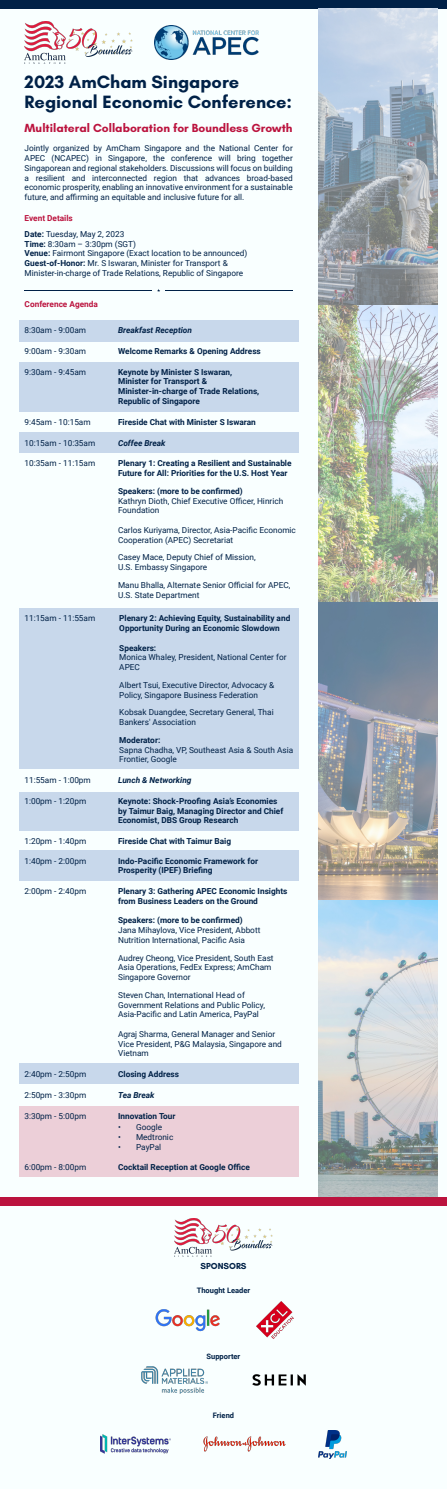
<style>
.page{position:relative;width:447px;height:1489px;background:#fff}
.page>*{position:absolute;margin:0;border:0;box-sizing:border-box;transform-origin:0 0}
.t1{font:700 18.15px/20.3px "Glacial Indifference";color:#002147}
.t2{font:700 12px "Glacial Indifference";color:#bb133e}
.t3{font:700 8.93px "Glacial Indifference";color:#002147}
.t4{font:8.25px/9.8px "Roboto";color:#002147}
.t5{font:700 8.25px/9.8px "Roboto";color:#002147}
.t6{font:italic 700 8.25px "Roboto";color:#002147}
.t7{font:700 8.25px "Roboto";color:#bb133e}
.t8{font:700 7.5px "Roboto";color:#002147}
.s1{font-weight:700;color:#bb133e}
.s2{font-weight:700}
</style>
<div class="page">
<div style="left:0;top:9px;width:446px;height:1479px;background:#f9ffff"></div>
<img style="left:175px;top:1218px;width:97px;height:38px">
<img style="left:318px;top:1430px;width:28px;height:27px">
<img style="left:256px;top:1301px;width:37px;height:36px">
<img style="left:252px;top:1374px;width:53px;height:11px">
<img style="left:141px;top:1366px;width:66px;height:26px">
<img style="left:203px;top:1436px;width:82px;height:15px">
<img style="left:101px;top:1434px;width:69px;height:18px">
<img style="left:155px;top:1309px;width:65px;height:23px">
<div style="left:0;top:0;width:446px;height:9px;background:#002147"></div>
<div style="left:19px;top:320px;width:280px;height:21px;background:#c8d8eb"></div>
<div style="left:19px;top:432px;width:280px;height:21px;background:#c8d8eb"></div>
<div style="left:19px;top:608px;width:280px;height:161px;background:#c8d8eb"></div>
<div style="left:19px;top:362px;width:280px;height:49px;background:#c8d8eb"></div>
<div style="left:19px;top:791px;width:280px;height:39px;background:#c8d8eb"></div>
<div style="left:19px;top:850px;width:280px;height:30px;background:#c8d8eb"></div>
<div style="left:19px;top:1063px;width:280px;height:21px;background:#c8d8eb"></div>
<img style="left:25px;top:21px;width:107px;height:43px">
<div style="left:19px;top:1105px;width:280px;height:50px;background:#eccfd8"></div>
<div style="left:19px;top:1155px;width:280px;height:21px;background:#eccfd8"></div>
<div style="left:0;top:1196px;width:446px;height:9px;background:#bb133e"></div>
<img style="left:318px;top:9px;width:119px;height:1187px">
<img style="left:154px;top:25px;width:104px;height:35px">
<hr style="left:25px;top:290px;width:127px;height:1px;background:#002147">
<hr style="left:165px;top:290px;width:127px;height:1px;background:#002147">
<h1 class="t1" style="left:25px;top:73px;width:269px">2023 AmCham Singapore<br>Regional Economic Conference:</h1>
<h2 class="t2" style="left:25px;top:123px;width:269px">Multilateral Collaboration for Boundless Growth</h2>
<p class="t4" style="left:25px;top:144px;width:269px;text-align:justify">Jointly organized by AmCham Singapore and the National Center for APEC (NCAPEC) in Singapore, the conference will bring together Singaporean and regional stakeholders. Discussions will focus on building a resilient and interconnected region that advances broad-based economic prosperity, enabling an innovative environment for a sustainable future, and affirming an equitable and inclusive future for all.</p>
<p class="t4" style="left:25px;top:211px;width:101px;line-height:15.8px"><span class="s1">Event Details<br></span><span class="s2">Date:</span> Tuesday, May 2, 2023</p>
<p class="t4" style="left:25px;top:240px;width:224px"><span class="s2">Time:</span> 8:30am – 3:30pm (SGT)<br><span class="s2">Venue:</span> Fairmont Singapore (Exact location to be announced)<br><span class="s2">Guest-of-Honor:</span> Mr. S Iswaran, Minister for Transport &amp; Minister-in-charge of Trade Relations, Republic of Singapore</p>
<p class="t7" style="left:25px;top:300px;width:75px">Conference Agenda</p>
<p class="t4" style="left:24px;top:326px;width:63px">8:30am - 9:00am</p>
<p class="t6" style="left:118px;top:327px;width:75px">Breakfast Reception</p>
<p class="t4" style="left:24px;top:347px;width:63px">9:00am - 9:30am</p>
<p class="t5" style="left:118px;top:347px;width:144px">Welcome Remarks &amp; Opening Address</p>
<p class="t4" style="left:24px;top:368px;width:63px">9:30am - 9:45am</p>
<p class="t5" style="left:118px;top:368px;width:143px">Keynote by Minister S Iswaran,<br>Minister for Transport &amp;<br>Minister-in-charge of Trade Relations,<br>Republic of Singapore</p>
<p class="t4" style="left:24px;top:418px;width:68px">9:45am - 10:15am</p>
<p class="t5" style="left:118px;top:418px;width:139px">Fireside Chat with Minister S Iswaran</p>
<p class="t4" style="left:24px;top:459px;width:72px">10:35am - 11:15am</p>
<p class="t5" style="left:118px;top:459px;width:175px">Plenary 1: Creating a Resilient and Sustainable<br>Future for All: Priorities for the U.S. Host Year</p>
<p class="t5" style="left:118px;top:487px;width:126px">Speakers: (more to be confirmed)</p>
<p class="t4" style="left:118px;top:496px;width:166px">Kathryn Dioth, Chief Executive Officer, Hinrich<br>Foundation</p>
<p class="t4" style="left:118px;top:526px;width:179px">Carlos Kuriyama, Director, Asia-Pacific Economic<br>Cooperation (APEC) Secretariat</p>
<p class="t4" style="left:118px;top:553px;width:139px">Casey Mace, Deputy Chief of Mission,<br>U.S. Embassy Singapore</p>
<p class="t4" style="left:118px;top:581px;width:174px">Manu Bhalla, Alternate Senior Official for APEC,<br>U.S. State Department</p>
<p class="t4" style="left:24px;top:614px;width:72px">11:15am - 11:55am</p>
<p class="t5" style="left:119px;top:614px;width:172px">Plenary 2: Achieving Equity, Sustainability and<br>Opportunity During an Economic Slowdown</p>
<p class="t5" style="left:119px;top:643px;width:38px">Speakers:</p>
<p class="t4" style="left:119px;top:653px;width:168px">Monica Whaley, President, National Center for<br>APEC</p>
<p class="t4" style="left:119px;top:681px;width:156px">Albert Tsui, Executive Director, Advocacy &amp;<br>Policy, Singapore Business Federation</p>
<p class="t4" style="left:119px;top:708px;width:156px">Kobsak Duangdee, Secretary General, Thai<br>Bankers' Association</p>
<p class="t5" style="left:119px;top:736px;width:42px">Moderator:</p>
<p class="t4" style="left:119px;top:745px;width:175px">Sapna Chadha, VP, Southeast Asia &amp; South Asia<br>Frontier, Google</p>
<p class="t4" style="left:24px;top:796px;width:63px">1:00pm - 1:20pm</p>
<p class="t5" style="left:118px;top:796px;width:167px">Keynote: Shock-Proofing Asia’s Economies by Taimur Baig, Managing Director and Chief<br>Economist, DBS Group Research</p>
<p class="t4" style="left:24px;top:836px;width:63px">1:20pm - 1:40pm</p>
<p class="t5" style="left:118px;top:836px;width:114px">Fireside Chat with Taimur Baig</p>
<p class="t4" style="left:24px;top:856px;width:63px">1:40pm - 2:00pm</p>
<p class="t5" style="left:118px;top:856px;width:141px">Indo-Pacific Economic Framework for<br>Prosperity (IPEF) Briefing</p>
<p class="t4" style="left:24px;top:887px;width:63px">2:00pm - 2:40pm</p>
<p class="t5" style="left:118px;top:887px;width:171px">Plenary 3: Gathering APEC Economic Insights from Business Leaders on the Ground</p>
<p class="t5" style="left:118px;top:916px;width:126px">Speakers: (more to be confirmed)</p>
<p class="t4" style="left:118px;top:926px;width:144px">Jana Mihaylova, Vice President, Abbott<br>Nutrition International, Pacific Asia</p>
<p class="t4" style="left:118px;top:953px;width:157px">Audrey Cheong, Vice President, South East<br>Asia Operations, FedEx Express; AmCham<br>Singapore Governor</p>
<p class="t4" style="left:118px;top:990px;width:148px">Steven Chan, International Head of<br>Government Relations and Public Policy,<br>Asia-Pacific and Latin America, PayPal</p>
<p class="t4" style="left:118px;top:1029px;width:165px">Agraj Sharma, General Manager and Senior<br>Vice President, P&amp;G Malaysia, Singapore and<br>Vietnam</p>
<p class="t4" style="left:24px;top:439px;width:72px">10:15am - 10:35am</p>
<p class="t6" style="left:118px;top:439px;width:49px">Coffee Break</p>
<p class="t4" style="left:24px;top:776px;width:68px">11:55am - 1:00pm</p>
<p class="t6" style="left:118px;top:776px;width:75px">Lunch &amp; Networking</p>
<p class="t4" style="left:24px;top:1069px;width:63px">2:40pm - 2:50pm</p>
<p class="t5" style="left:118px;top:1069px;width:62px">Closing Address</p>
<p class="t4" style="left:24px;top:1090px;width:63px">2:50pm - 3:30pm</p>
<p class="t6" style="left:118px;top:1091px;width:38px">Tea Break</p>
<p class="t4" style="left:24px;top:1111px;width:63px">3:30pm - 5:00pm</p>
<p class="t5" style="left:118px;top:1111px;width:59px">Innovation Tour</p>
<p class="t4" style="left:118px;top:1122px;width:45px">• Google</p>
<p class="t4" style="left:118px;top:1132px;width:57px">• Medtronic</p>
<p class="t4" style="left:118px;top:1143px;width:45px">• PayPal</p>
<p class="t4" style="left:24px;top:1162px;width:63px">6:00pm - 8:00pm</p>
<p class="t5" style="left:118px;top:1162px;width:133px">Cocktail Reception at Google Office</p>
<p class="t3" style="left:200px;top:1262px;width:48px">SPONSORS</p>
<p class="t8" style="left:197px;top:1287px;width:55px">Thought Leader</p>
<p class="t8" style="left:206px;top:1352px;width:35px">Supporter</p>
<p class="t8" style="left:213px;top:1411px;width:23px">Friend</p>
</div>
